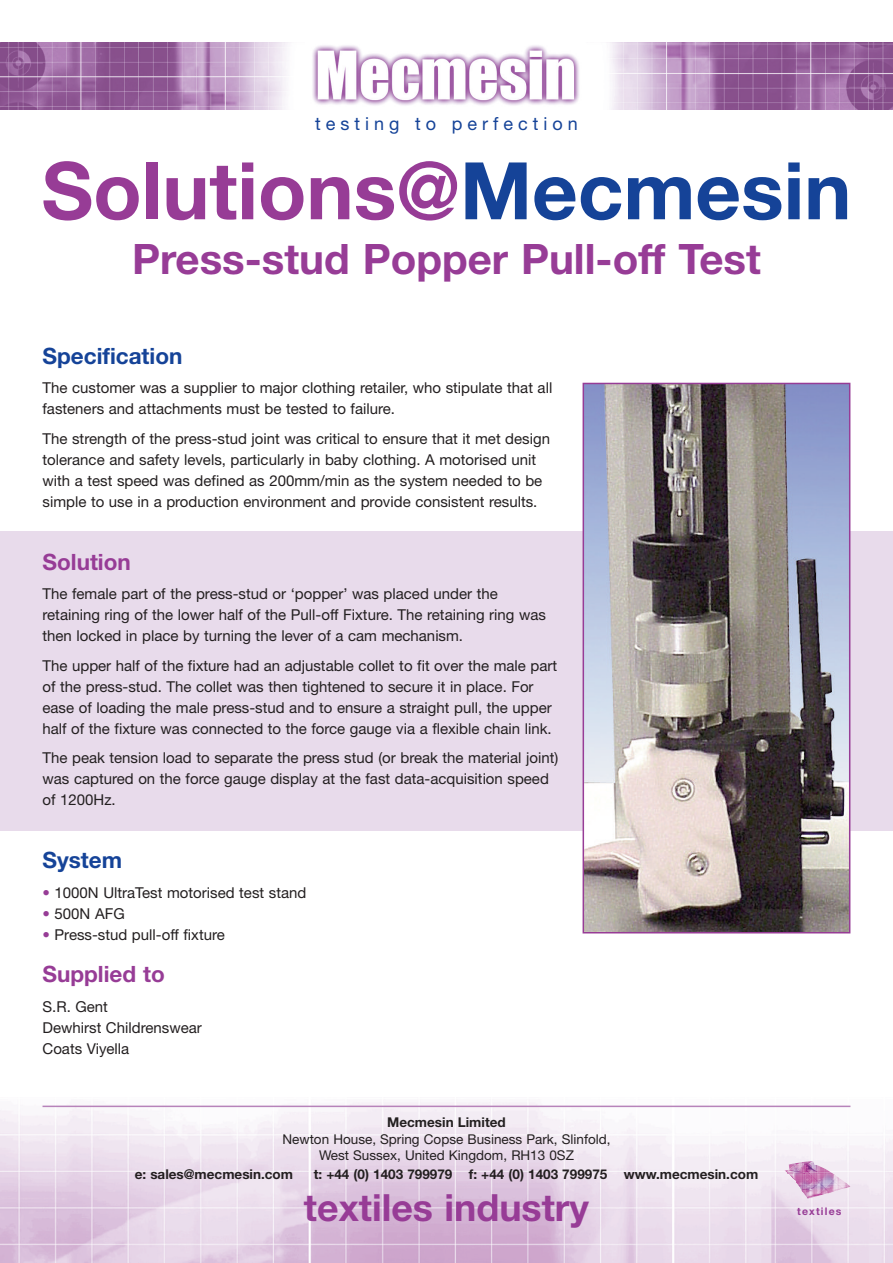
<style>
.page{position:relative;width:893px;height:1263px;background:#fff}
.page>*{position:absolute;margin:0;border:0;box-sizing:border-box;transform-origin:0 0}
.t1{font:700 79.5px "Helvetica Neue";color:#973c96}
.t2{font:700 42px "Helvetica Neue";color:#973c96}
.t3{font:700 37.5px "Helvetica Neue";color:#973c96}
.t4{font:700 22.5px "Helvetica Neue";color:#154398}
.t5{font:700 22.5px "Helvetica Neue";color:#973c96}
.t6{font:18px "Helvetica Neue";letter-spacing:.28em;color:#154398}
.t7{font:15px/21px "Helvetica Neue";color:#231f20}
.t8{font:700 13.5px "Helvetica Neue";color:#231f20}
.t9{font:13.5px/16.5px "Helvetica Neue";color:#231f20;text-align:center}
.t10{font:700 10.5px "Helvetica Neue";letter-spacing:.11em;color:#973c96}
.s1{color:#154398}
.s2{color:#973c96}
</style>
<div class="page">
<div style="left:0;top:531px;width:893px;height:300px;background:#e8dbeb"></div>
<img style="left:0;top:43px;width:893px;height:67px">
<img style="left:0;top:1101px;width:893px;height:162px">
<hr style="left:43px;top:1105px;width:807px;height:2px;background:#b783ba">
<img style="left:784px;top:1161px;width:66px;height:38px">
<img style="left:586px;top:386px;width:261px;height:544px">
<div style="left:583px;top:383px;width:267px;height:550px;border:2px solid #973c96"></div>
<p class="t6" style="left:315px;top:112px;width:264px">testing to perfection</p>
<h1 class="t1" style="left:42px;top:142px;width:811px">Solutions@<span class="s1">Mecmesin</span></h1>
<h2 class="t2" style="left:132px;top:233px;width:630px">Press-stud Popper Pull-off Test</h2>
<h3 class="t4" style="left:43px;top:342px;width:141px">Specification</h3>
<p class="t7" style="left:43px;top:377px;width:511px">The customer was a supplier to major clothing retailer, who stipulate that all fasteners and attachments must be tested to failure.</p>
<p class="t7" style="left:43px;top:428px;width:509px">The strength of the press-stud joint was critical to ensure that it met design tolerance and safety levels, particularly in baby clothing. A motorised unit with a test speed was defined as 200mm/min as the system needed to be simple to use in a production environment and provide consistent results.</p>
<h3 class="t5" style="left:43px;top:548px;width:90px">Solution</h3>
<p class="t7" style="left:43px;top:583px;width:505px">The female part of the press-stud or ‘popper’ was placed under the retaining ring of the lower half of the Pull-off Fixture. The retaining ring was then locked in place by turning the lever of a cam mechanism.</p>
<p class="t7" style="left:43px;top:655px;width:516px">The upper half of the fixture had an adjustable collet to fit over the male part of the press-stud. The collet was then tightened to secure it in place. For ease of loading the male press-stud and to ensure a straight pull, the upper half of the fixture was connected to the force gauge via a flexible chain link.</p>
<p class="t7" style="left:43px;top:747px;width:517px">The peak tension load to separate the press stud (or break the material joint) was captured on the force gauge display at the fast data-acquisition speed of 1200Hz.</p>
<h3 class="t4" style="left:43px;top:846px;width:81px">System</h3>
<p class="t7" style="left:43px;top:882px;width:265px"><span class="s2">•</span> 1000N UltraTest motorised test stand</p>
<p class="t7" style="left:43px;top:903px;width:84px"><span class="s2">•</span> 500N AFG</p>
<p class="t7" style="left:43px;top:924px;width:184px"><span class="s2">•</span> Press-stud pull-off fixture</p>
<h3 class="t5" style="left:43px;top:960px;width:124px">Supplied to</h3>
<p class="t7" style="left:43px;top:995px;width:161px">S.R. Gent<br>Dewhirst Childrenswear<br>Coats Viyella</p>
<p class="t8" style="left:387px;top:1114px;width:120px">Mecmesin Limited</p>
<p class="t9" style="left:282px;top:1130px;width:330px">Newton House, Spring Copse Business Park, Slinfold,<br>West Sussex, United Kingdom, RH13 0SZ</p>
<p class="t8" style="left:135px;top:1166px;width:160px">e: sales@mecmesin.com</p>
<p class="t8" style="left:314px;top:1166px;width:446px">t: +44 (0) 1403 799979 f: +44 (0) 1403 799975 www.mecmesin.com</p>
<h3 class="t3" style="left:304px;top:1184px;width:287px">textiles industry</h3>
<p class="t10" style="left:797px;top:1205px;width:46px">textiles</p>
</div>
